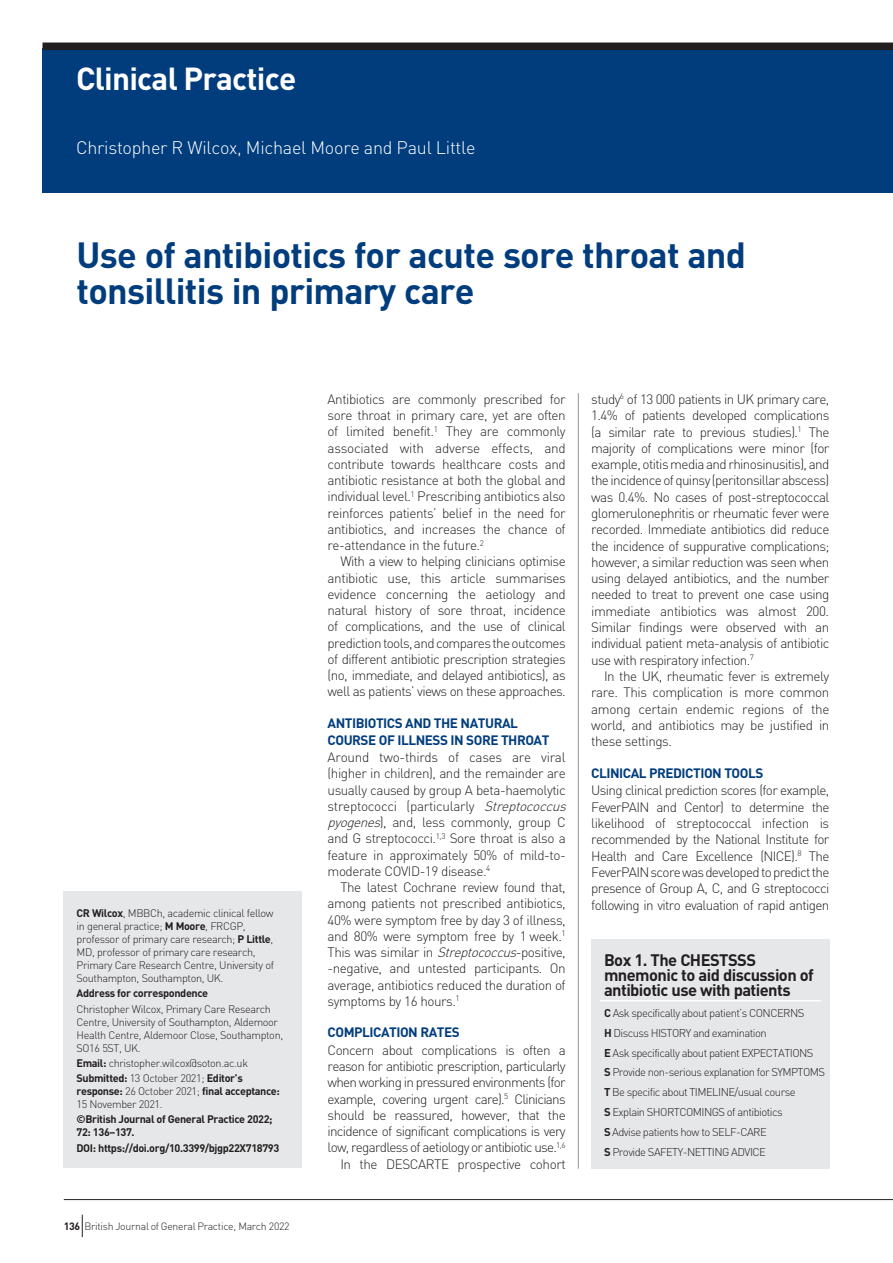
<style>
.page{position:relative;width:893px;height:1263px;background:#fff}
.page>*{position:absolute;margin:0;border:0;box-sizing:border-box;transform-origin:0 0}
.t1{font:700 36px/36px "DIN";letter-spacing:-.02em;color:#013d7d}
.t2{font:700 31.5px "DIN";letter-spacing:-.025em;color:#fff}
.t3{font:300 18px "DIN";letter-spacing:-.015em;color:#fff}
.t4{font:700 16.5px/15px "DIN";letter-spacing:-.035em;color:#231f20}
.t5{font:300 13.5px/16.2px "DIN";letter-spacing:-.045em;color:#231f20;text-align:justify}
.t6{font:700 13.5px/16.5px "DIN";letter-spacing:-.035em;color:#013d7d}
.t7{font:300 11.25px/20px "DIN";letter-spacing:-.05em;color:#231f20}
.t8{font:300 10.8px/13px "DIN";letter-spacing:-.035em;color:#231f20}
.t9{font:700 10.8px/13px "DIN";letter-spacing:-.035em;color:#231f20}
.t10{font:300 10.5px "DIN";letter-spacing:-.025em;color:#231f20}
.s1{font-weight:700}
.s2{font-style:italic}
</style>
<div class="page">
<div style="left:43px;top:48px;width:850px;height:144px;background:#013d7d"></div>
<hr style="left:578px;top:393px;width:1px;height:776px;background:#939598">
<hr style="left:64px;top:1199px;width:829px;height:1px;background:#231f20">
<svg style="left:82px;top:1215px;width:1px;height:22px"></svg>
<div style="left:64px;top:892px;width:238px;height:276px;background:#e6e7e9"></div>
<div style="left:43px;top:43px;width:850px;height:7px;background:#231f20"></div>
<div style="left:591px;top:939px;width:238px;height:230px;background:#e6e7e9"></div>
<hr style="left:600px;top:1000px;width:221px;height:1px;background:#fff">
<h2 class="t2" style="left:76px;top:58px;width:222px">Clinical Practice</h2>
<h3 class="t3" style="left:76px;top:136px;width:401px">Christopher R Wilcox, Michael Moore and Paul Little</h3>
<h1 class="t1" style="left:77px;top:235px;width:671px">Use of antibiotics for acute sore throat and tonsillitis in primary care</h1>
<p class="t8" style="left:77px;top:906px;width:199px"><span class="s1">CR Wilcox</span>, MBBCh, academic clinical fellow in general practice; <span class="s1">M Moore</span>, FRCGP, professor of primary care research; <span class="s1">P Little</span>, MD, professor of primary care research, Primary Care Research Centre, University of Southampton, Southampton, UK.</p>
<p class="t9" style="left:77px;top:986px;width:133px">Address for correspondence</p>
<p class="t8" style="left:77px;top:1002px;width:208px">Christopher Wilcox, Primary Care Research Centre, University of Southampton, Aldemoor Health Centre, Aldemoor Close, Southampton, SO16 5ST, UK.</p>
<p class="t8" style="left:77px;top:1055px;width:173px;line-height:15.1px"><span class="s1">Email:</span> christopher.wilcox@soton.ac.uk<br><span class="s1">Submitted:</span> 13 October 2021; <span class="s1">Editor’s</span></p>
<p class="t8" style="left:77px;top:1085px;width:205px"><span class="s1">response:</span> 26 October 2021; <span class="s1">final acceptance:<br></span>15 November 2021.</p>
<p class="t9" style="left:77px;top:1112px;width:198px">©British Journal of General Practice 2022;<br>72: 136–137.</p>
<p class="t9" style="left:77px;top:1141px;width:204px">DOI: https://doi.org/10.3399/bjgp22X718793</p>
<p class="t10" style="left:64px;top:1219px;width:227px"><span class="s1">136</span> British Journal of General Practice, March 2022</p>
<p class="t5" style="left:328px;top:391px;width:240px">Antibiotics are commonly prescribed for sore throat in primary care, yet are often of limited benefit.<sup>1</sup> They are commonly associated with adverse effects, and contribute towards healthcare costs and antibiotic resistance at both the global and individual level.<sup>1</sup> Prescribing antibiotics also reinforces patients’ belief in the need for antibiotics, and increases the chance of re-attendance in the future.<sup>2</sup></p>
<p class="t5" style="left:328px;top:553px;width:240px;text-indent:13px">With a view to helping clinicians optimise antibiotic use, this article summarises evidence concerning the aetiology and natural history of sore throat, incidence of complications, and the use of clinical prediction tools, and compares the outcomes of different antibiotic prescription strategies (no, immediate, and delayed antibiotics), as well as patients’ views on these approaches.</p>
<p class="t6" style="left:328px;top:714px;width:223px">ANTIBIOTICS AND THE NATURAL<br>COURSE OF ILLNESS IN SORE THROAT</p>
<p class="t5" style="left:328px;top:749px;width:244px;text-align:left">Around two-thirds of cases are viral (higher in children), and the remainder are usually caused by group A beta-haemolytic streptococci (particularly <span class="s2">Streptococcus pyogenes</span>), and, less commonly, group C and G streptococci.<sup>1,3</sup> Sore throat is also a feature in approximately 50% of mild-to&shy;moderate COVID-19 disease.<sup>4</sup></p>
<p class="t5" style="left:328px;top:879px;width:240px;text-indent:13px">The latest Cochrane review found that, among patients not prescribed antibiotics, 40% were symptom free by day 3 of illness, and 80% were symptom free by 1 week.<sup>1<br></sup>This was similar in <span class="s2">Streptococcus</span>-positive, -negative, and untested participants. On average, antibiotics reduced the duration of symptoms by 16 hours.<sup>1</sup></p>
<p class="t6" style="left:328px;top:1023px;width:134px">COMPLICATION RATES</p>
<p class="t5" style="left:328px;top:1042px;width:240px;text-align:right">Concern about complications is often a reason for antibiotic prescription, particularly when working in pressured environments (for example, covering urgent care).<sup>5</sup> Clinicians should be reassured, however, that the incidence of significant complications is very low, regardless of aetiology or antibiotic use.<sup>1,6<br></sup>In the DESCARTE prospective cohort</p>
<p class="t5" style="left:591px;top:391px;width:240px">study<sup>6</sup> of 13 000 patients in UK primary care, 1.4% of patients developed complications (a similar rate to previous studies).<sup>1</sup> The majority of complications were minor (for example, otitis media and rhinosinusitis), and the incidence of quinsy (peritonsillar abscess) was 0.4%. No cases of post-streptococcal glomerulonephritis or rheumatic fever were recorded. Immediate antibiotics did reduce the incidence of suppurative complications; however, a similar reduction was seen when using delayed antibiotics, and the number needed to treat to prevent one case using immediate antibiotics was almost 200.<br>Similar findings were observed with an individual patient meta-analysis of antibiotic use with respiratory infection.<sup>7</sup></p>
<p class="t5" style="left:591px;top:668px;width:240px;text-indent:13px">In the UK, rheumatic fever is extremely rare. This complication is more common among certain endemic regions of the world, and antibiotics may be justified in these settings.</p>
<p class="t6" style="left:591px;top:764px;width:174px">CLINICAL PREDICTION TOOLS</p>
<p class="t5" style="left:591px;top:782px;width:240px">Using clinical prediction scores (for example, FeverPAIN and Centor) to determine the likelihood of streptococcal infection is recommended by the National Institute for Health and Care Excellence (NICE).<sup>8</sup> The FeverPAIN score was developed to predict the presence of Group A, C, and G streptococci following in vitro evaluation of rapid antigen</p>
<p class="t4" style="left:604px;top:952px;width:211px">Box 1. The CHESTSSS mnemonic to aid discussion of antibiotic use with patients</p>
<p class="t7" style="left:604px;top:1003px;width:223px"><span class="s1">C</span> Ask specifically about patient’s CONCERNS<br><span class="s1">H</span> Discuss HISTORY and examination<br><span class="s1">E</span> Ask specifically about patient EXPECTATIONS<br><span class="s1">S</span> Provide non-serious explanation for SYMPTOMS <span class="s1">T</span> Be specific about TIMELINE/usual course<br><span class="s1">S</span> Explain SHORTCOMINGS of antibiotics<br><span class="s1">S</span> Advise patients how to SELF-CARE<br><span class="s1">S</span> Provide SAFETY-NETTING ADVICE</p>
</div>
